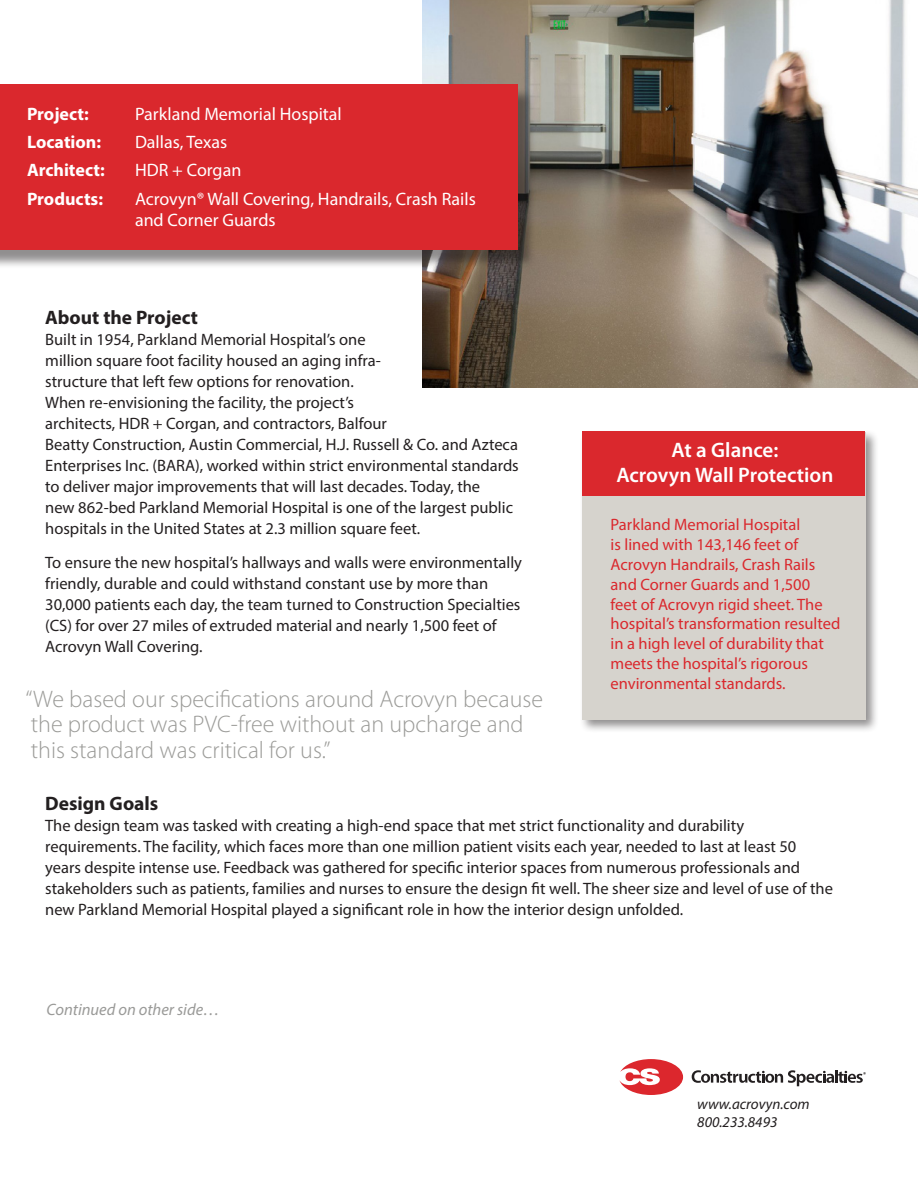
<style>
.page{position:relative;width:918px;height:1188px;background:#fff}
.page>*{position:absolute;margin:0;border:0;box-sizing:border-box;transform-origin:0 0}
.t1{font:300 24px/25.5px "Myriad Pro";color:#9b9b98}
.t2{font:600 21px/25.2px "Myriad Pro";color:#fff;text-align:center}
.t3{font:700 19.5px "Myriad Pro";color:#231f20}
.t4{font:18px/21.6px "Myriad Pro";color:#fff}
.t5{font:700 18px "Myriad Pro";color:#fff}
.t6{font:16.5px/21px "Myriad Pro";color:#231f20}
.t7{font:16.5px/19.8px "Myriad Pro";color:#da282d}
.t8{font:italic 16.5px "Myriad Pro";color:#9a9a98}
.t9{font:italic 15px/18px "Myriad Pro";color:#231f20}
</style>
<div class="page">
<img style="left:422px;top:0;width:496px;height:387px">
<div style="left:0;top:87px;width:536px;height:182px;background:#231f20;opacity:.5"></div>
<div style="left:0;top:84px;width:517px;height:166px;background:#da282d"></div>
<div style="left:579px;top:430px;width:300px;height:304px;background:#231f20;opacity:.5"></div>
<div style="left:582px;top:432px;width:283px;height:288px;background:#d6d3cd"></div>
<div style="left:582px;top:432px;width:283px;height:64px;background:#da282d"></div>
<svg style="left:619px;top:1059px;width:64px;height:36px"></svg>
<svg style="left:692px;top:1070px;width:174px;height:16px"></svg>
<p class="t5" style="left:27px;top:102px;width:63px">Project:</p>
<p class="t4" style="left:135px;top:103px;width:208px">Parkland Memorial Hospital</p>
<p class="t5" style="left:27px;top:130px;width:76px">Location:</p>
<p class="t4" style="left:135px;top:131px;width:94px">Dallas, Texas</p>
<p class="t5" style="left:27px;top:159px;width:79px">Architect:</p>
<p class="t4" style="left:135px;top:159px;width:108px">HDR + Corgan</p>
<p class="t5" style="left:27px;top:187px;width:78px">Products:</p>
<p class="t4" style="left:135px;top:188px;width:342px">Acrovyn® Wall Covering, Handrails, Crash Rails and Corner Guards</p>
<p class="t3" style="left:45px;top:304px;width:154px">About the Project</p>
<p class="t6" style="left:45px;top:328px;width:475px">Built in 1954, Parkland Memorial Hospital’s one<br>million square foot facility housed an aging infra-<br>structure that left few options for renovation.<br>When re-envisioning the facility, the project’s<br>architects, HDR + Corgan, and contractors, Balfour<br>Beatty Construction, Austin Commercial, H.J. Russell &amp; Co. and Azteca Enterprises Inc. (BARA), worked within strict environmental standards to deliver major improvements that will last decades. Today, the<br>new 862-bed Parkland Memorial Hospital is one of the largest public hospitals in the United States at 2.3 million square feet.</p>
<p class="t6" style="left:45px;top:552px;width:478px">To ensure the new hospital’s hallways and walls were environmentally friendly, durable and could withstand constant use by more than 30,000 patients each day, the team turned to Construction Specialties (CS) for over 27 miles of extruded material and nearly 1,500 feet of Acrovyn Wall Covering.</p>
<h1 class="t1" style="left:25px;top:686px;width:519px">“We based our specifications around Acrovyn because the product was PVC-free without an upcharge and this standard was critical for us.”</h1>
<p class="t2" style="left:616px;top:437px;width:218px">At a Glance:<br>Acrovyn Wall Protection</p>
<p class="t7" style="left:611px;top:515px;width:231px">Parkland Memorial Hospital<br>is lined with 143,146 feet of<br>Acrovyn Handrails, Crash Rails and Corner Guards and 1,500 feet of Acrovyn rigid sheet. The hospital’s transformation resulted in a high level of durability that meets the hospital’s rigorous environmental standards.</p>
<p class="t3" style="left:45px;top:791px;width:115px">Design Goals</p>
<p class="t6" style="left:45px;top:815px;width:789px">The design team was tasked with creating a high-end space that met strict functionality and durability requirements. The facility, which faces more than one million patient visits each year, needed to last at least 50 years despite intense use. Feedback was gathered for specific interior spaces from numerous professionals and stakeholders such as patients, families and nurses to ensure the design fit well. The sheer size and level of use of the new Parkland Memorial Hospital played a significant role in how the interior design unfolded.</p>
<p class="t8" style="left:46px;top:1000px;width:175px">Continued on other side…</p>
<p class="t9" style="left:697px;top:1095px;width:114px">www.acrovyn.com<br>800.233.8493</p>
</div>
